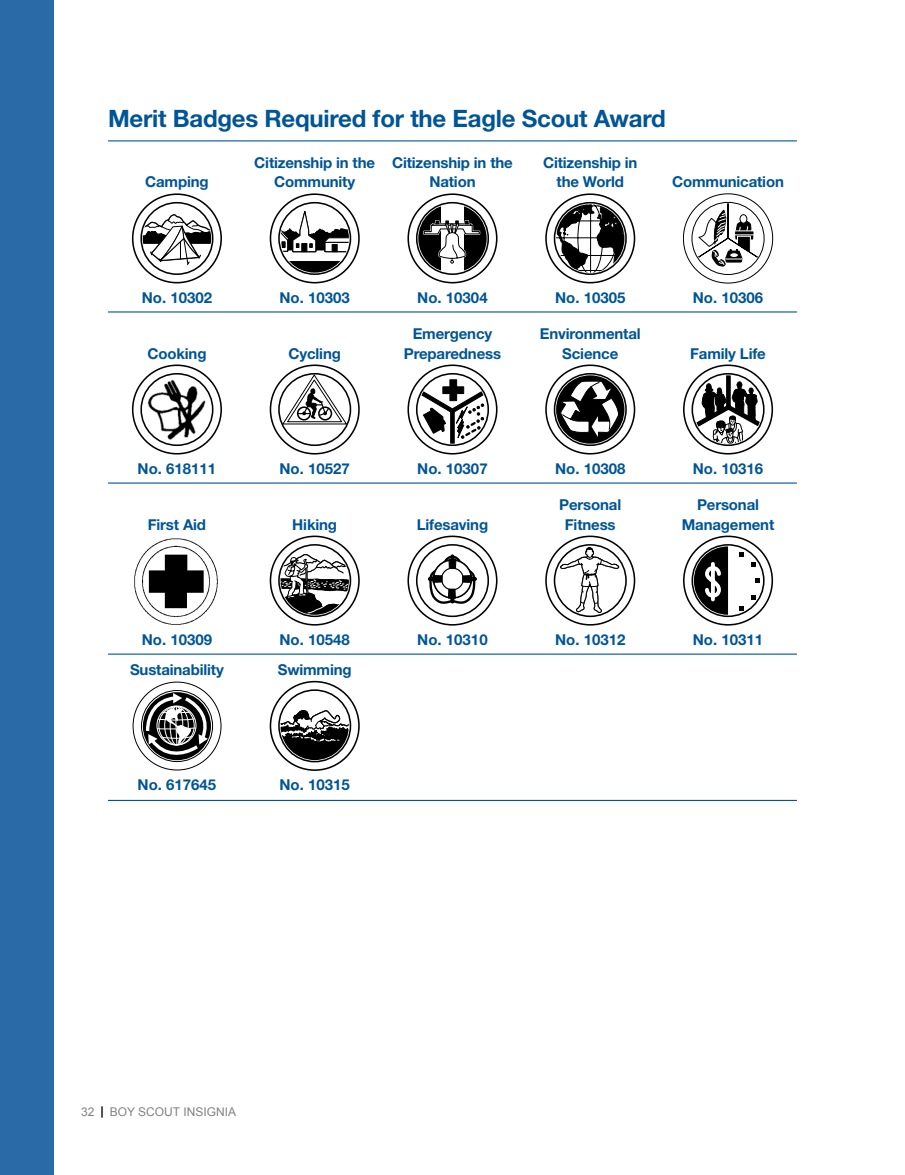
<style>
.page{position:relative;width:905px;height:1175px;background:#fff}
.page>*{position:absolute;margin:0;border:0;box-sizing:border-box;transform-origin:0 0}
.t1{font:700 24px "Helvetica Neue";letter-spacing:-.01em;color:#005596}
.t2{font:700 15px/19.5px "Helvetica Neue";letter-spacing:-.01em;color:#005596;text-align:center}
.t3{font:12px "Arial";color:#808285}
.s1{font-weight:700;color:#000}
</style>
<div class="page">
<div style="left:0;top:0;width:54px;height:1174px;background:#2a6aa6"></div>
<svg style="left:132px;top:193px;width:90px;height:90px"></svg>
<svg style="left:270px;top:193px;width:90px;height:90px"></svg>
<svg style="left:407px;top:193px;width:90px;height:90px"></svg>
<svg style="left:545px;top:193px;width:90px;height:90px"></svg>
<svg style="left:683px;top:193px;width:90px;height:90px"></svg>
<svg style="left:132px;top:364px;width:90px;height:90px"></svg>
<svg style="left:270px;top:364px;width:90px;height:90px"></svg>
<svg style="left:407px;top:364px;width:90px;height:90px"></svg>
<svg style="left:545px;top:364px;width:90px;height:90px"></svg>
<svg style="left:683px;top:364px;width:90px;height:90px"></svg>
<img style="left:134px;top:538px;width:84px;height:87px">
<svg style="left:270px;top:535px;width:90px;height:90px"></svg>
<svg style="left:407px;top:535px;width:90px;height:90px"></svg>
<svg style="left:545px;top:535px;width:90px;height:90px"></svg>
<svg style="left:683px;top:535px;width:90px;height:90px"></svg>
<hr style="left:108px;top:140px;width:688px;height:1px;background:#005596">
<hr style="left:108px;top:311px;width:688px;height:1px;background:#005596">
<hr style="left:108px;top:482px;width:688px;height:1px;background:#005596">
<hr style="left:108px;top:653px;width:688px;height:1px;background:#005596">
<svg style="left:132px;top:681px;width:90px;height:90px"></svg>
<svg style="left:270px;top:681px;width:90px;height:90px"></svg>
<hr style="left:108px;top:800px;width:688px;height:1px;background:#005596">
<h1 class="t1" style="left:108px;top:103px;width:559px">Merit Badges Required for the Eagle Scout Award</h1>
<p class="t2" style="left:145px;top:172px;width:65px">Camping</p>
<p class="t2" style="left:254px;top:152px;width:122px">Citizenship in the<br>Community</p>
<p class="t2" style="left:392px;top:152px;width:122px">Citizenship in the<br>Nation</p>
<p class="t2" style="left:543px;top:152px;width:96px">Citizenship in the World</p>
<p class="t2" style="left:672px;top:172px;width:113px">Communication</p>
<p class="t2" style="left:142px;top:287px;width:72px">No. 10302</p>
<p class="t2" style="left:279px;top:287px;width:72px">No. 10303</p>
<p class="t2" style="left:417px;top:287px;width:72px">No. 10304</p>
<p class="t2" style="left:555px;top:287px;width:72px">No. 10305</p>
<p class="t2" style="left:692px;top:287px;width:72px">No. 10306</p>
<p class="t2" style="left:147px;top:343px;width:61px">Cooking</p>
<p class="t2" style="left:288px;top:343px;width:54px">Cycling</p>
<p class="t2" style="left:404px;top:323px;width:99px">Emergency<br>Preparedness</p>
<p class="t2" style="left:539px;top:323px;width:102px">Environmental<br>Science</p>
<p class="t2" style="left:690px;top:343px;width:77px">Family Life</p>
<p class="t2" style="left:138px;top:458px;width:80px">No. 618111</p>
<p class="t2" style="left:279px;top:458px;width:72px">No. 10527</p>
<p class="t2" style="left:417px;top:458px;width:72px">No. 10307</p>
<p class="t2" style="left:555px;top:458px;width:72px">No. 10308</p>
<p class="t2" style="left:692px;top:458px;width:72px">No. 10316</p>
<p class="t2" style="left:148px;top:514px;width:60px">First Aid</p>
<p class="t2" style="left:292px;top:514px;width:46px">Hiking</p>
<p class="t2" style="left:417px;top:514px;width:73px">Lifesaving</p>
<p class="t2" style="left:559px;top:494px;width:63px">Personal<br>Fitness</p>
<p class="t2" style="left:681px;top:494px;width:94px">Personal<br>Management</p>
<p class="t2" style="left:142px;top:629px;width:72px">No. 10309</p>
<p class="t2" style="left:130px;top:659px;width:95px">Sustainability</p>
<p class="t2" style="left:279px;top:629px;width:72px">No. 10548</p>
<p class="t2" style="left:278px;top:659px;width:75px">Swimming</p>
<p class="t2" style="left:417px;top:629px;width:72px">No. 10310</p>
<p class="t2" style="left:555px;top:629px;width:72px">No. 10312</p>
<p class="t2" style="left:692px;top:629px;width:72px">No. 10311</p>
<p class="t2" style="left:138px;top:775px;width:80px">No. 617645</p>
<p class="t2" style="left:279px;top:775px;width:72px">No. 10315</p>
<p class="t3" style="left:81px;top:1104px;width:156px">32 <span class="s1">|</span> BOY SCOUT I NSIGNIA</p>
</div>
